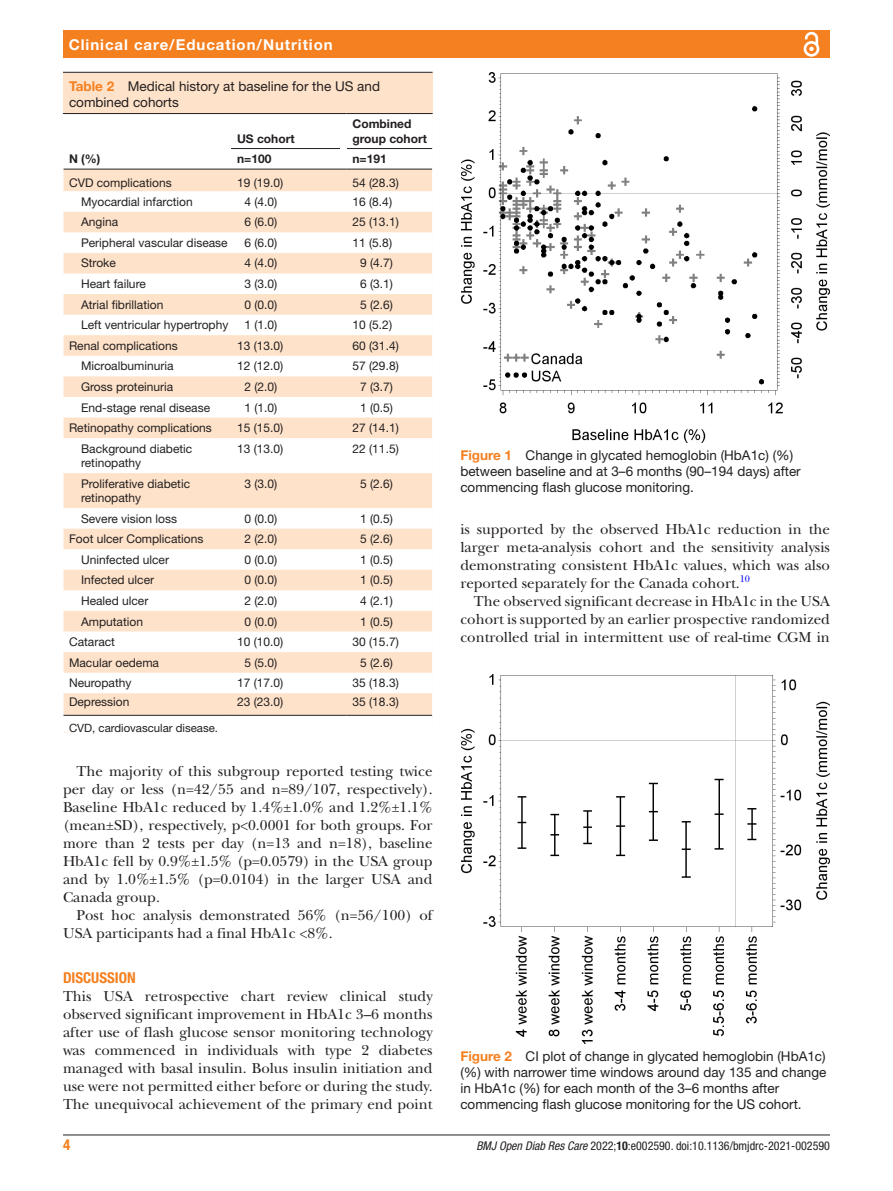
<style>
.page{position:relative;width:893px;height:1191px;background:#fff}
.page>*{position:absolute;margin:0;border:0;box-sizing:border-box;transform-origin:0 0}
.t1{font:15px/18px "New Baskerville";color:#231f20;text-align:justify}
.t2{font:700 15px "Helvetica Neue LT Std";letter-spacing:.065em;color:#fff}
.t3{font:700 condensed 15px "Helvetica Neue LT Std";color:#f58020}
.t4{font:13.5px/16.2px "Helvetica Neue LT Std";color:#231f20}
.t5{font:12px/14.4px "Helvetica Neue LT Std";color:#231f20}
.t6{font:condensed 12px "Helvetica Neue LT Std";color:#231f20}
.t7{font:700 12px/14.4px "Helvetica Neue LT Std";color:#231f20}
.t8{font:11.4px "Helvetica Neue LT Std";color:#231f20}
.t9{font:9.9px "New Baskerville";color:#00f}
.s1{font-weight:700;color:#f58020}
.s2{font-style:italic}
.s3{font-weight:700}
</style>
<div class="page">
<hr style="left:63px;top:1134px;width:767px;height:1px;background:#231f20">
<div style="left:63px;top:31px;width:767px;height:27px;background:#f58020"></div>
<svg style="left:803px;top:31px;width:17px;height:26px"></svg>
<div style="left:63px;top:73px;width:370px;height:659px;background:#fee2c9"></div>
<hr style="left:63px;top:72px;width:370px;height:1px;background:#231f20">
<svg style="left:64px;top:114px;width:368px;height:618px;fill:#fff"></svg>
<hr style="left:63px;top:169px;width:168px;height:1px;background:#231f20">
<hr style="left:63px;top:113px;width:168px;height:1px;background:#231f20">
<hr style="left:231px;top:113px;width:115px;height:1px;background:#231f20">
<hr style="left:346px;top:113px;width:87px;height:1px;background:#231f20">
<hr style="left:231px;top:148px;width:115px;height:1px;background:#231f20">
<hr style="left:231px;top:169px;width:115px;height:1px;background:#231f20">
<hr style="left:346px;top:148px;width:86px;height:1px;background:#231f20">
<hr style="left:346px;top:169px;width:86px;height:1px;background:#231f20">
<hr style="left:63px;top:715px;width:168px;height:1px;background:#231f20">
<hr style="left:231px;top:715px;width:115px;height:1px;background:#231f20">
<hr style="left:346px;top:715px;width:86px;height:1px;background:#231f20">
<hr style="left:63px;top:114px;width:1px;height:34px;background:#fff">
<svg style="left:63px;top:148px;width:1px;height:290px"></svg>
<hr style="left:63px;top:438px;width:1px;height:35px;background:#fff">
<hr style="left:63px;top:473px;width:1px;height:35px;background:#fff">
<svg style="left:63px;top:508px;width:1px;height:224px"></svg>
<hr style="left:432px;top:114px;width:1px;height:34px;background:#fff">
<svg style="left:432px;top:148px;width:1px;height:290px"></svg>
<hr style="left:432px;top:438px;width:1px;height:35px;background:#fff">
<hr style="left:432px;top:473px;width:1px;height:35px;background:#fff">
<svg style="left:432px;top:508px;width:1px;height:223px"></svg>
<hr style="left:69px;top:731px;width:364px;height:2px;background:#fff">
<svg style="left:340px;top:146px;width:6px;height:5px"></svg>
<img style="left:461px;top:73px;width:368px;height:369px">
<img style="left:461px;top:674px;width:368px;height:369px">
<p class="t2" style="left:69px;top:35px;width:266px">Clinical care/Education/Nutrition</p>
<p class="t4" style="left:69px;top:77px;width:313px"><span class="s1">Table 2</span> Medical history at baseline for the US and combined cohorts</p>
<p class="t7" style="left:69px;top:151px;width:33px">N (%)</p>
<p class="t7" style="left:237px;top:131px;width:59px">US cohort</p>
<p class="t7" style="left:352px;top:116px;width:76px">Combined group cohort</p>
<p class="t7" style="left:237px;top:151px;width:36px">n=100</p>
<p class="t7" style="left:352px;top:151px;width:36px">n=191</p>
<p class="t5" style="left:69px;top:175px;width:104px">CVD complications</p>
<p class="t5" style="left:237px;top:175px;width:48px">19 (19.0)</p>
<p class="t5" style="left:352px;top:175px;width:48px">54 (28.3)</p>
<p class="t5" style="left:81px;top:194px;width:113px">Myocardial infarction</p>
<p class="t5" style="left:244px;top:194px;width:34px">4 (4.0)</p>
<p class="t5" style="left:352px;top:194px;width:41px">16 (8.4)</p>
<p class="t5" style="left:81px;top:215px;width:39px">Angina</p>
<p class="t5" style="left:244px;top:215px;width:34px">6 (6.0)</p>
<p class="t5" style="left:352px;top:215px;width:48px">25 (13.1)</p>
<p class="t5" style="left:81px;top:235px;width:148px">Peripheral vascular disease</p>
<p class="t5" style="left:244px;top:235px;width:34px">6 (6.0)</p>
<p class="t5" style="left:352px;top:235px;width:41px">11 (5.8)</p>
<p class="t5" style="left:81px;top:256px;width:36px">Stroke</p>
<p class="t5" style="left:244px;top:256px;width:34px">4 (4.0)</p>
<p class="t5" style="left:360px;top:256px;width:34px">9 (4.7)</p>
<p class="t5" style="left:81px;top:276px;width:66px">Heart failure</p>
<p class="t5" style="left:244px;top:276px;width:34px">3 (3.0)</p>
<p class="t5" style="left:360px;top:276px;width:34px">6 (3.1)</p>
<p class="t5" style="left:81px;top:297px;width:84px">Atrial fibrillation</p>
<p class="t5" style="left:244px;top:297px;width:34px">0 (0.0)</p>
<p class="t5" style="left:360px;top:297px;width:34px">5 (2.6)</p>
<p class="t5" style="left:81px;top:317px;width:149px">Left ventricular hypertrophy</p>
<p class="t5" style="left:244px;top:317px;width:34px">1 (1.0)</p>
<p class="t5" style="left:352px;top:317px;width:41px">10 (5.2)</p>
<p class="t5" style="left:69px;top:338px;width:110px">Renal complications</p>
<p class="t5" style="left:237px;top:338px;width:48px">13 (13.0)</p>
<p class="t5" style="left:352px;top:338px;width:48px">60 (31.4)</p>
<p class="t5" style="left:81px;top:359px;width:94px">Microalbuminuria</p>
<p class="t5" style="left:237px;top:359px;width:48px">12 (12.0)</p>
<p class="t5" style="left:352px;top:359px;width:48px">57 (29.8)</p>
<p class="t5" style="left:81px;top:379px;width:94px">Gross proteinuria</p>
<p class="t5" style="left:244px;top:379px;width:34px">2 (2.0)</p>
<p class="t5" style="left:360px;top:379px;width:34px">7 (3.7)</p>
<p class="t5" style="left:81px;top:400px;width:131px">End-stage renal disease</p>
<p class="t5" style="left:244px;top:400px;width:34px">1 (1.0)</p>
<p class="t5" style="left:360px;top:400px;width:34px">1 (0.5)</p>
<p class="t5" style="left:69px;top:420px;width:144px">Retinopathy complications</p>
<p class="t5" style="left:237px;top:420px;width:48px">15 (15.0)</p>
<p class="t5" style="left:352px;top:420px;width:48px">27 (14.1)</p>
<p class="t5" style="left:81px;top:441px;width:113px">Background diabetic retinopathy</p>
<p class="t5" style="left:237px;top:441px;width:48px">13 (13.0)</p>
<p class="t5" style="left:352px;top:441px;width:48px">22 (11.5)</p>
<p class="t5" style="left:81px;top:476px;width:111px">Proliferative diabetic retinopathy</p>
<p class="t5" style="left:244px;top:476px;width:34px">3 (3.0)</p>
<p class="t5" style="left:360px;top:476px;width:34px">5 (2.6)</p>
<p class="t5" style="left:81px;top:511px;width:97px">Severe vision loss</p>
<p class="t5" style="left:244px;top:511px;width:34px">0 (0.0)</p>
<p class="t5" style="left:360px;top:511px;width:34px">1 (0.5)</p>
<p class="t5" style="left:69px;top:531px;width:136px">Foot ulcer Complications</p>
<p class="t5" style="left:244px;top:531px;width:34px">2 (2.0)</p>
<p class="t5" style="left:360px;top:531px;width:34px">5 (2.6)</p>
<p class="t5" style="left:81px;top:552px;width:90px">Uninfected ulcer</p>
<p class="t5" style="left:244px;top:552px;width:34px">0 (0.0)</p>
<p class="t5" style="left:360px;top:552px;width:34px">1 (0.5)</p>
<p class="t5" style="left:81px;top:573px;width:75px">Infected ulcer</p>
<p class="t5" style="left:244px;top:573px;width:34px">0 (0.0)</p>
<p class="t5" style="left:360px;top:573px;width:34px">1 (0.5)</p>
<p class="t5" style="left:81px;top:593px;width:69px">Healed ulcer</p>
<p class="t5" style="left:244px;top:593px;width:34px">2 (2.0)</p>
<p class="t5" style="left:360px;top:593px;width:34px">4 (2.1)</p>
<p class="t5" style="left:81px;top:614px;width:64px">Amputation</p>
<p class="t5" style="left:244px;top:614px;width:34px">0 (0.0)</p>
<p class="t5" style="left:360px;top:614px;width:34px">1 (0.5)</p>
<p class="t5" style="left:69px;top:634px;width:47px">Cataract</p>
<p class="t5" style="left:237px;top:634px;width:48px">10 (10.0)</p>
<p class="t5" style="left:352px;top:634px;width:48px">30 (15.7)</p>
<p class="t5" style="left:69px;top:655px;width:92px">Macular oedema</p>
<p class="t5" style="left:244px;top:655px;width:34px">5 (5.0)</p>
<p class="t5" style="left:360px;top:655px;width:34px">5 (2.6)</p>
<p class="t5" style="left:69px;top:675px;width:64px">Neuropathy</p>
<p class="t5" style="left:237px;top:675px;width:48px">17 (17.0)</p>
<p class="t5" style="left:352px;top:675px;width:48px">35 (18.3)</p>
<p class="t5" style="left:69px;top:694px;width:62px">Depression</p>
<p class="t5" style="left:237px;top:694px;width:48px">23 (23.0)</p>
<p class="t5" style="left:352px;top:694px;width:48px">35 (18.3)</p>
<p class="t8" style="left:69px;top:721px;width:151px">CVD, cardiovascular disease.</p>
<p class="t1" style="left:63px;top:762px;width:371px;text-indent:14px">The majority of this subgroup reported testing twice per day or less (n=42/55 and n=89/107, respectively).<br>Baseline HbA1c reduced by 1.4%±1.0% and 1.2%±1.1% (mean±SD), respectively, p&lt;0.0001 for both groups. For more than 2 tests per day (n=13 and n=18), baseline HbA1c fell by 0.9%±1.5% (p=0.0579) in the USA group and by 1.0%±1.5% (p=0.0104) in the larger USA and Canada group.</p>
<p class="t1" style="left:63px;top:906px;width:371px;text-indent:14px">Post hoc analysis demonstrated 56% (n=56/100) of<br>USA participants had a final HbA1c &lt;8%.</p>
<p class="t3" style="left:63px;top:969px;width:74px">DISCUSSION</p>
<p class="t1" style="left:63px;top:987px;width:371px">This USA retrospective chart review clinical study observed significant improvement in HbA1c 3–6 months after use of flash glucose sensor monitoring technology was commenced in individuals with type 2 diabetes managed with basal insulin. Bolus insulin initiation and use were not permitted either before or during the study.<br>The unequivocal achievement of the primary end point</p>
<p class="t4" style="left:460px;top:447px;width:342px"><span class="s1">Figure 1</span> Change in glycated hemoglobin (HbA1c) (%) between baseline and at 3–6 months (90–194 days) after commencing flash glucose monitoring.</p>
<p class="t1" style="left:460px;top:521px;width:371px">is supported by the observed HbA1c reduction in the larger meta-analysis cohort and the sensitivity analysis demonstrating consistent HbA1c values, which was also reported separately for the Canada cohort.</p>
<p class="t9" style="left:740px;top:573px;width:12px">10</p>
<p class="t1" style="left:460px;top:593px;width:371px;text-indent:14px">The observed significant decrease in HbA1c in the USA cohort is supported by an earlier prospective randomized controlled trial in intermittent use of real-time CGM in</p>
<p class="t4" style="left:460px;top:1047px;width:368px"><span class="s1">Figure 2</span> CI plot of change in glycated hemoglobin (HbA1c) (%) with narrower time windows around day 135 and change in HbA1c (%) for each month of the 3–6 months after commencing flash glucose monitoring for the US cohort.</p>
<p class="t3" style="left:63px;top:1135px;width:9px">4</p>
<p class="t6" style="left:476px;top:1138px;width:355px"><span class="s2">BMJ Open Diab Res Care</span> 2022;<span class="s3">10</span>:e002590. doi:10.1136/bmjdrc-2021-002590</p>
</div>
